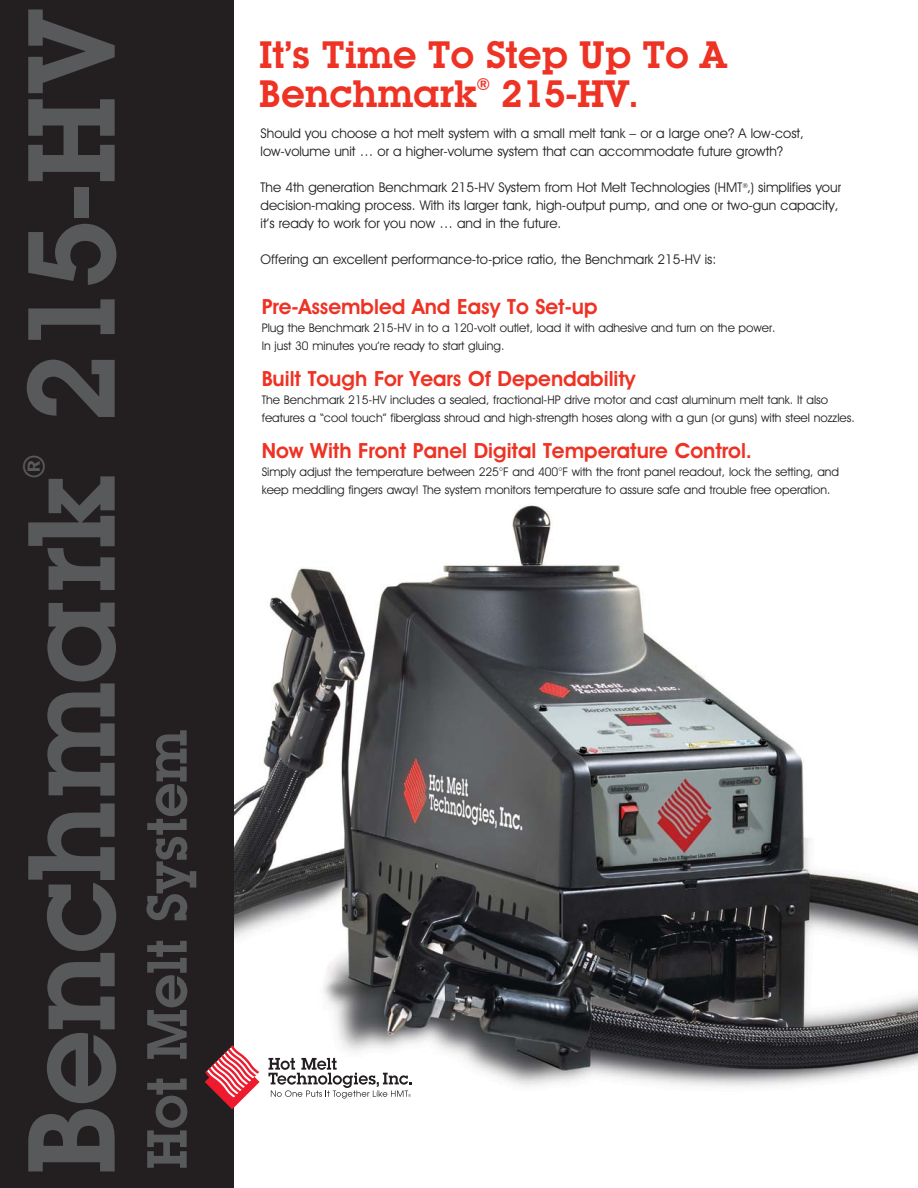
<style>
.page{position:relative;width:918px;height:1188px;background:#fff}
.page>*{position:absolute;margin:0;border:0;box-sizing:border-box;transform-origin:0 0}
.t1{font:600 121.5px "Lubalin Graph IT Cby BT";letter-spacing:-.035em;color:#58595b}
.t2{font:600 55.5px "Lubalin Graph IT Cby BT";letter-spacing:-.02em;color:#58595b}
.t3{font:600 37.5px/39px "Lubalin Graph IT Cby BT";letter-spacing:-.015em;color:#ee3224}
.t4{font:600 30px "Lubalin Graph IT Cby BT";color:#58595b}
.t5{font:600 21px "Avant Garde IT Cby BT";color:#ee3224}
.t6{font:600 16.5px "Lubalin Graph IT Cby BT";color:#ee3224}
.t7{font:13.5px/18px "Avant Garde IT Cby BT";color:#231f20}
.t8{font:12px/18px "Avant Garde IT Cby BT";color:#231f20}
</style>
<div class="page">
<img style="left:233px;top:481px;width:685px;height:635px">
<div style="left:0;top:0;width:233px;height:1188px;background:#231f20"></div>
<svg style="left:268px;top:1058px;width:143px;height:41px"></svg>
<svg style="left:205px;top:1045px;width:55px;height:64px"></svg>
<h1 class="t1" style="left:28px;top:1176px;width:1165px;rotate:-90deg">Benchmark 215-HV</h1>
<h3 class="t4" style="left:23px;top:479px;width:26px;rotate:-90deg">®</h3>
<h2 class="t2" style="left:147px;top:1170px;width:442px;rotate:-90deg">Hot Melt System</h2>
<h3 class="t3" style="left:259px;top:40px;width:469px">It’s Time To Step Up To A<br>Benchmark</h3>
<h3 class="t6" style="left:477px;top:78px;width:15px">®</h3>
<h3 class="t3" style="left:502px;top:79px;width:139px">215-HV.</h3>
<p class="t7" style="left:261px;top:126px;width:545px">Should you choose a hot melt system with a small melt tank – or a large one? A low-cost, low-volume unit … or a higher-volume system that can accommodate future growth?</p>
<p class="t7" style="left:261px;top:180px;width:582px">The 4th generation Benchmark 215-HV System from Hot Melt Technologies (HMT<sup>®</sup>‚) simplifies your decision-making process. With its larger tank, high-output pump, and one or two-gun capacity, it’s ready to work for you now … and in the future.</p>
<p class="t7" style="left:261px;top:252px;width:457px">Offering an excellent performance-to-price ratio, the Benchmark 215-HV is:</p>
<h3 class="t5" style="left:262px;top:298px;width:337px">Pre-Assembled And Easy To Set-up</h3>
<p class="t8" style="left:262px;top:319px;width:515px">Plug the Benchmark 215-HV in to a 120-volt outlet, load it with adhesive and turn on the power.<br>In just 30 minutes you’re ready to start gluing.</p>
<h3 class="t5" style="left:262px;top:370px;width:376px">Built Tough For Years Of Dependability</h3>
<p class="t8" style="left:262px;top:391px;width:595px">The Benchmark 215-HV includes a sealed, fractional-HP drive motor and cast aluminum melt tank. It also features a “cool touch” fiberglass shroud and high-strength hoses along with a gun (or guns) with steel nozzles.</p>
<h3 class="t5" style="left:262px;top:442px;width:492px">Now With Front Panel Digital Temperature Control.</h3>
<p class="t8" style="left:262px;top:463px;width:579px">Simply adjust the temperature between 225°F and 400°F with the front panel readout, lock the setting, and keep meddling fingers away! The system monitors temperature to assure safe and trouble free operation.</p>
</div>
